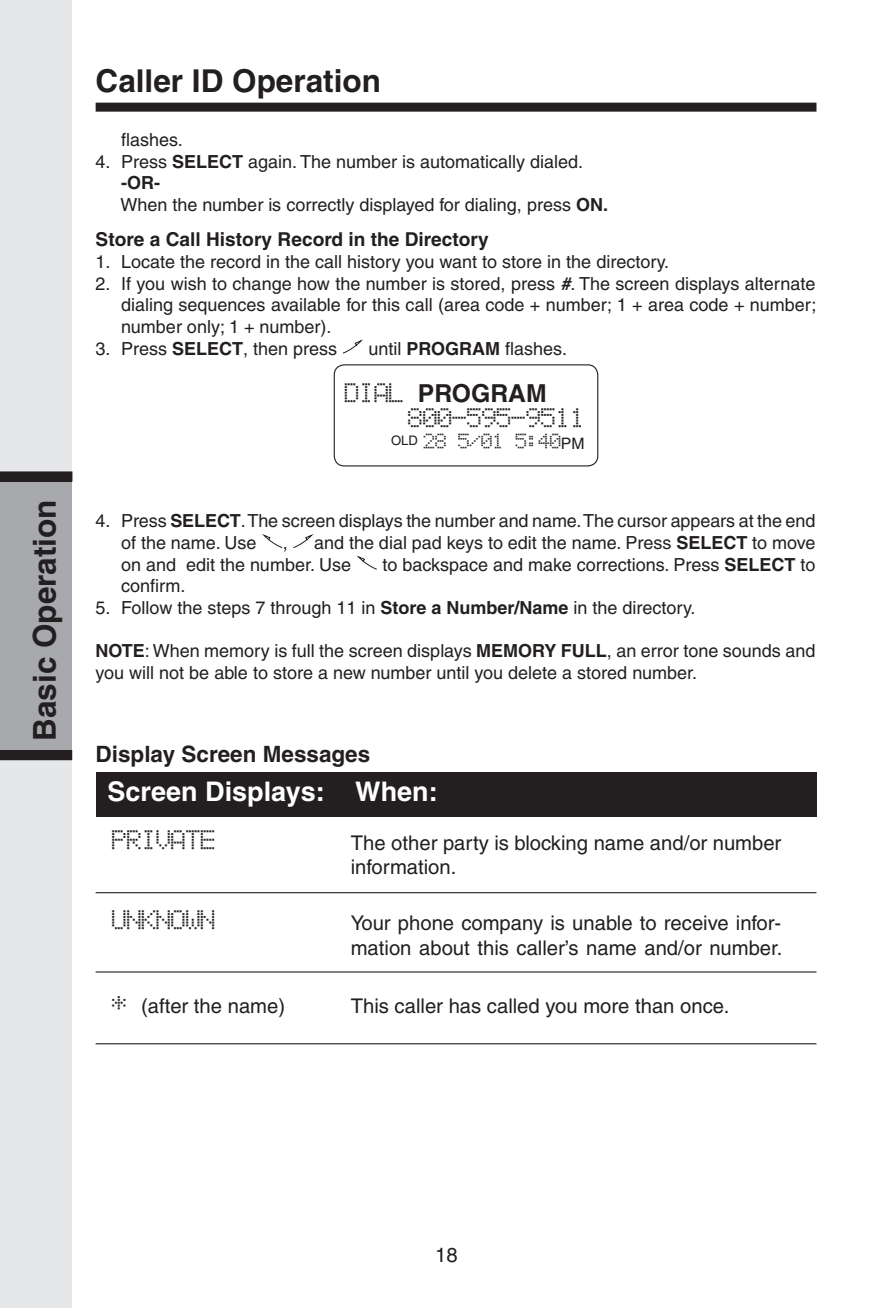
<style>
.page{position:relative;width:893px;height:1308px;background:#fff}
.page>*{position:absolute;margin:0;border:0;box-sizing:border-box;transform-origin:0 0}
.t1{font:700 31.5px "Helvetica";color:#231f20}
.t2{font:700 27px "Helvetica";color:#fff}
.t3{font:700 24.75px "Helvetica";color:#231f20}
.t4{font:700 22.5px "Helvetica";color:#231f20}
.t5{font:20.25px/24.3px "Helvetica";color:#231f20}
.t6{font:20.25px "Dotmat 5 x 7";color:#231f20}
.t7{font:700 19.12px "Helvetica";color:#231f20}
.t8{font:18px/21.6px "Helvetica";color:#231f20}
.t9{font:15.75px "Dotmat 5 x 7";color:#231f20}
.s1{font-weight:700}
.s2{font-weight:700;font-style:italic}
.s3{font-family:"Dotmat 5 x 7";font-weight:400;font-size:20.25px}
.s4{font-family:"Helvetica"}
.s5{font-family:"Dotmat 5 x 7"}
</style>
<div class="page">
<div style="left:96px;top:103px;width:720px;height:9px;background:#231f20"></div>
<div style="left:0;top:0;width:72px;height:1307px;background:#e6e7e9"></div>
<div style="left:0;top:476px;width:72px;height:276px;background:#a8a9ad"></div>
<svg style="left:0;top:750px;width:72px;height:10px"></svg>
<svg style="left:0;top:471px;width:72px;height:10px"></svg>
<svg style="left:342px;top:339px;width:21px;height:15px"></svg>
<svg style="left:262px;top:534px;width:21px;height:14px"></svg>
<svg style="left:293px;top:534px;width:21px;height:14px"></svg>
<svg style="left:356px;top:555px;width:21px;height:15px"></svg>
<div style="left:96px;top:772px;width:720px;height:44px;background:#231f20"></div>
<hr style="left:96px;top:892px;width:720px;height:1px;background:#231f20">
<hr style="left:96px;top:971px;width:720px;height:1px;background:#231f20">
<hr style="left:96px;top:1043px;width:720px;height:1px;background:#231f20">
<svg style="left:333px;top:364px;width:266px;height:102px"></svg>
<p class="t1" style="left:26px;top:741px;width:243px;rotate:-90deg">Basic Operation</p>
<p class="t1" style="left:96px;top:61px;width:287px">Caller ID Operation</p>
<p class="t8" style="left:121px;top:129px;width:63px">flashes.</p>
<p class="t8" style="left:120px;top:150px;width:489px;text-indent:-25px">4. Press <span class="s1">SELECT</span> again. The number is automatically dialed. <span class="s1">-OR-<br></span>When the number is correctly displayed for dialing, press <span class="s1">ON.</span></p>
<p class="t7" style="left:96px;top:228px;width:395px">Store a Call History Record in the Directory</p>
<p class="t8" style="left:96px;top:251px;width:575px">1. Locate the record in the call history you want to store in the directory.</p>
<p class="t8" style="left:121px;top:272px;width:697px;text-align:justify;text-indent:-26px">2. If you wish to change how the number is stored, press <span class="s2">#</span>. The screen displays alternate dialing sequences available for this call (area code + number; 1 + area code + number; number only; 1 + number).</p>
<p class="t8" style="left:96px;top:337px;width:243px">3. Press <span class="s1">SELECT</span>, then press</p>
<p class="t8" style="left:369px;top:337px;width:200px">until <span class="s1">PROGRAM</span> flashes.</p>
<p class="t3" style="left:344px;top:378px;width:204px"><span class="s3">DIAL</span> PROGRAM</p>
<p class="t6" style="left:408px;top:405px;width:179px">800-595-9511</p>
<p class="t9" style="left:391px;top:432px;width:195px"><sup>OLD</sup> 28 5/01 5:40<span class="s4">PM</span></p>
<p class="t8" style="left:121px;top:510px;width:696px;text-indent:-26px">4. Press <span class="s1">SELECT</span>. The screen displays the number and name. The cursor appears at the end of the name. Use</p>
<p class="t8" style="left:283px;top:532px;width:7px">,</p>
<p class="t8" style="left:121px;top:532px;width:696px;text-indent:193px">and the dial pad keys to edit the name. Press <span class="s1">SELECT</span> to move on and edit the number. Use</p>
<p class="t8" style="left:382px;top:553px;width:435px">to backspace and make corrections. Press <span class="s1">SELECT</span> to</p>
<p class="t8" style="left:121px;top:575px;width:66px">confirm.</p>
<p class="t8" style="left:96px;top:596px;width:601px">5. Follow the steps 7 through 11 in <span class="s1">Store a Number/Name</span> in the directory.</p>
<p class="t8" style="left:96px;top:640px;width:721px"><span class="s1">NOTE</span>: When memory is full the screen displays <span class="s1">MEMORY FULL</span>, an error tone sounds and you will not be able to store a new number until you delete a stored number.</p>
<p class="t4" style="left:96px;top:740px;width:276px">Display Screen Messages</p>
<p class="t2" style="left:108px;top:775px;width:332px">Screen Displays: When:</p>
<p class="t6" style="left:112px;top:827px;width:105px">PRIVATE</p>
<p class="t5" style="left:351px;top:830px;width:432px">The other party is blocking name and/or number information.</p>
<p class="t6" style="left:112px;top:907px;width:105px">UNKNOWN</p>
<p class="t5" style="left:351px;top:911px;width:433px">Your phone company is unable to receive infor&shy;mation about this caller’s name and/or number.</p>
<p class="t5" style="left:112px;top:994px;width:175px"><span class="s5">*</span> (after the name)</p>
<p class="t5" style="left:351px;top:994px;width:380px">This caller has called you more than once.</p>
<p class="t5" style="left:435px;top:1242px;width:24px">18</p>
</div>
